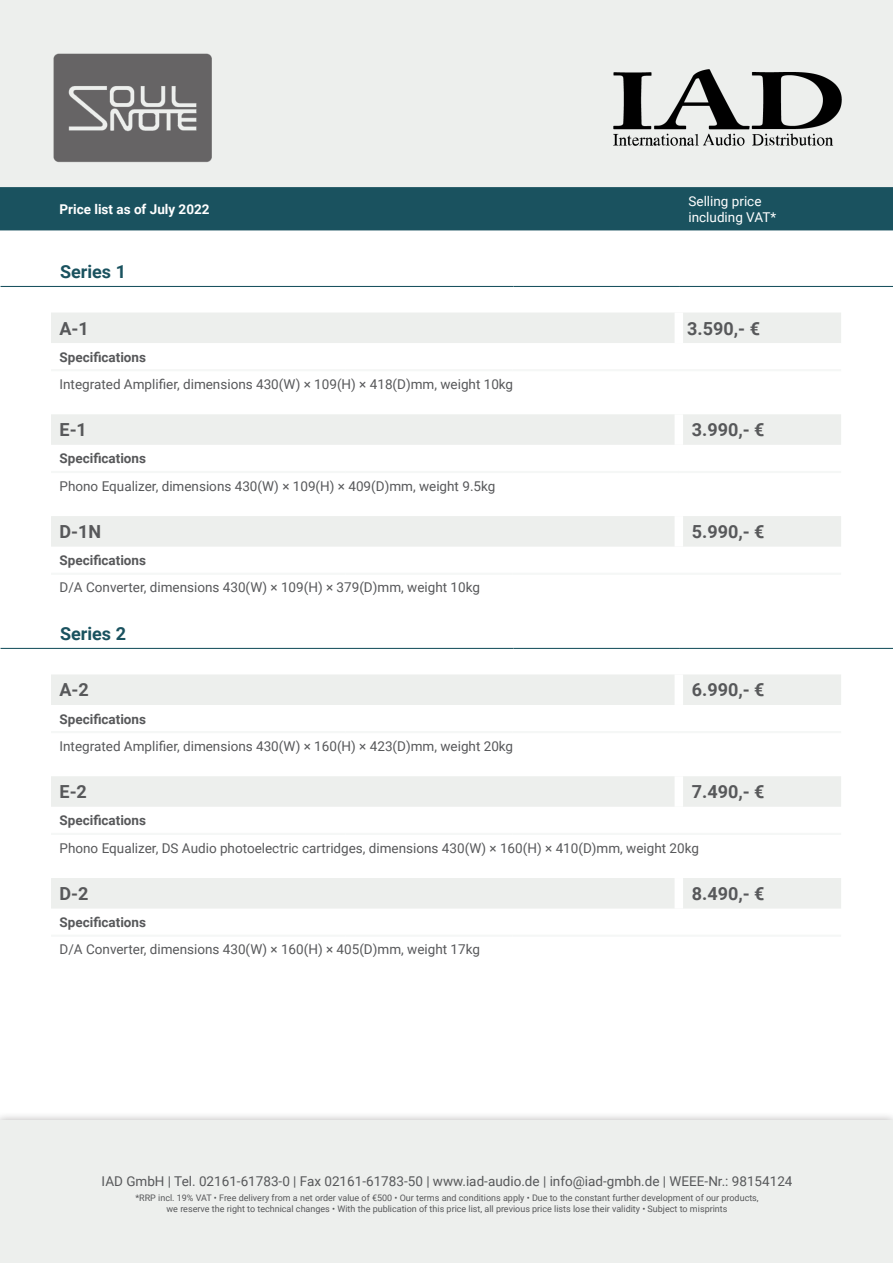
<style>
.page{position:relative;width:893px;height:1263px;background:#fff}
.page>*{position:absolute;margin:0;border:0;box-sizing:border-box;transform-origin:0 0}
.Artikel-Headline-VKP{font:700 18px "Roboto";color:#57585a}
.Artikel-Headline-Nam{font:700 18px "Roboto";color:#57585a}
.Kategorie-Headline{font:700 18px "Roboto";color:#1a525f}
.Artikel-Text{font:13.5px "Roboto";color:#57585a}
.Artikel-Subline{font:700 13.5px "Roboto";color:#57585a}
.t1{font:13.5px/16.2px "Roboto";color:#fff}
.t2{font:700 13.5px "Roboto";color:#fff}
.t3{font:9px/10.8px "Roboto";color:#57585a;text-align:center}
</style>
<div class="page">
<div style="left:0;top:0;width:893px;height:187px;background:#edefed"></div>
<div style="left:0;top:1112px;width:893px;height:151px;background:#231f20;opacity:.35"></div>
<div style="left:0;top:1121px;width:893px;height:142px;background:#edefed"></div>
<img style="left:613px;top:69px;width:229px;height:76px">
<img style="left:53px;top:53px;width:159px;height:110px">
<div style="left:0;top:187px;width:893px;height:43px;background:#1a525f"></div>
<hr style="left:1px;top:286px;width:512px;height:1px;background:#1a525f">
<hr style="left:513px;top:286px;width:167px;height:1px;background:#1a525f">
<hr style="left:680px;top:286px;width:213px;height:1px;background:#1a525f">
<hr style="left:1px;top:648px;width:512px;height:1px;background:#1a525f">
<hr style="left:513px;top:648px;width:167px;height:1px;background:#1a525f">
<hr style="left:680px;top:648px;width:213px;height:1px;background:#1a525f">
<div style="left:51px;top:313px;width:790px;height:30px;background:#edefed"></div>
<hr style="left:51px;top:369px;width:295px;height:2px;background:#f5f7f6">
<hr style="left:346px;top:369px;width:166px;height:2px;background:#f5f7f6">
<hr style="left:512px;top:369px;width:167px;height:2px;background:#f5f7f6">
<hr style="left:679px;top:369px;width:162px;height:2px;background:#f5f7f6">
<div style="left:675px;top:312px;width:8px;height:31px;background:#fff"></div>
<div style="left:51px;top:675px;width:790px;height:30px;background:#edefed"></div>
<hr style="left:51px;top:731px;width:295px;height:2px;background:#f5f7f6">
<hr style="left:346px;top:731px;width:166px;height:2px;background:#f5f7f6">
<hr style="left:512px;top:731px;width:167px;height:2px;background:#f5f7f6">
<hr style="left:679px;top:731px;width:162px;height:2px;background:#f5f7f6">
<div style="left:675px;top:674px;width:8px;height:31px;background:#fff"></div>
<div style="left:51px;top:414px;width:790px;height:31px;background:#edefed"></div>
<hr style="left:51px;top:471px;width:295px;height:2px;background:#f5f7f6">
<hr style="left:346px;top:471px;width:166px;height:2px;background:#f5f7f6">
<hr style="left:512px;top:471px;width:167px;height:2px;background:#f5f7f6">
<hr style="left:679px;top:471px;width:162px;height:2px;background:#f5f7f6">
<div style="left:675px;top:414px;width:8px;height:31px;background:#fff"></div>
<div style="left:51px;top:776px;width:790px;height:31px;background:#edefed"></div>
<hr style="left:51px;top:833px;width:295px;height:2px;background:#f5f7f6">
<hr style="left:346px;top:833px;width:166px;height:2px;background:#f5f7f6">
<hr style="left:512px;top:833px;width:167px;height:2px;background:#f5f7f6">
<hr style="left:679px;top:833px;width:162px;height:2px;background:#f5f7f6">
<div style="left:675px;top:776px;width:8px;height:31px;background:#fff"></div>
<div style="left:51px;top:516px;width:790px;height:31px;background:#edefed"></div>
<hr style="left:51px;top:573px;width:295px;height:2px;background:#f5f7f6">
<hr style="left:346px;top:573px;width:166px;height:2px;background:#f5f7f6">
<hr style="left:512px;top:573px;width:167px;height:2px;background:#f5f7f6">
<hr style="left:679px;top:573px;width:162px;height:2px;background:#f5f7f6">
<div style="left:675px;top:516px;width:8px;height:31px;background:#fff"></div>
<div style="left:51px;top:878px;width:790px;height:30px;background:#edefed"></div>
<hr style="left:51px;top:935px;width:295px;height:2px;background:#f5f7f6">
<hr style="left:346px;top:935px;width:166px;height:2px;background:#f5f7f6">
<hr style="left:512px;top:935px;width:167px;height:2px;background:#f5f7f6">
<hr style="left:679px;top:935px;width:162px;height:2px;background:#f5f7f6">
<div style="left:675px;top:878px;width:8px;height:30px;background:#fff"></div>
<p class="t2" style="left:60px;top:200px;width:152px">Price list as of July 2022</p>
<p class="t1" style="left:688px;top:192px;width:89px">Selling price including VAT*</p>
<p class="Kategorie-Headline" style="left:60px;top:259px;width:67px">Series 1</p>
<p class="Artikel-Headline-Nam" style="left:60px;top:315px;width:31px">A-1</p>
<p class="Artikel-Headline-VKP" style="left:687px;top:315px;width:74px">3.590,- €</p>
<p class="Artikel-Subline" style="left:60px;top:347px;width:88px">Specifications</p>
<p class="Artikel-Text" style="left:60px;top:374px;width:455px">Integrated Amplifier, dimensions 430(W) × 109(H) × 418(D)mm, weight 10kg</p>
<p class="Artikel-Headline-Nam" style="left:60px;top:417px;width:29px">E-1</p>
<p class="Artikel-Headline-VKP" style="left:692px;top:417px;width:74px">3.990,- €</p>
<p class="Artikel-Subline" style="left:60px;top:449px;width:88px">Specifications</p>
<p class="Artikel-Text" style="left:60px;top:476px;width:437px">Phono Equalizer, dimensions 430(W) × 109(H) × 409(D)mm, weight 9.5kg</p>
<p class="Artikel-Headline-Nam" style="left:60px;top:519px;width:43px">D-1N</p>
<p class="Artikel-Headline-VKP" style="left:692px;top:519px;width:74px">5.990,- €</p>
<p class="Artikel-Subline" style="left:60px;top:551px;width:88px">Specifications</p>
<p class="Artikel-Text" style="left:60px;top:578px;width:422px">D/A Converter, dimensions 430(W) × 109(H) × 379(D)mm, weight 10kg</p>
<p class="Kategorie-Headline" style="left:60px;top:621px;width:67px">Series 2</p>
<p class="Artikel-Headline-Nam" style="left:60px;top:677px;width:31px">A-2</p>
<p class="Artikel-Headline-VKP" style="left:692px;top:677px;width:74px">6.990,- €</p>
<p class="Artikel-Subline" style="left:60px;top:709px;width:88px">Specifications</p>
<p class="Artikel-Text" style="left:60px;top:736px;width:455px">Integrated Amplifier, dimensions 430(W) × 160(H) × 423(D)mm, weight 20kg</p>
<p class="Artikel-Headline-Nam" style="left:60px;top:779px;width:29px">E-2</p>
<p class="Artikel-Headline-VKP" style="left:692px;top:779px;width:74px">7.490,- €</p>
<p class="Artikel-Subline" style="left:60px;top:811px;width:88px">Specifications</p>
<p class="Artikel-Text" style="left:60px;top:838px;width:641px">Phono Equalizer, DS Audio photoelectric cartridges, dimensions 430(W) × 160(H) × 410(D)mm, weight 20kg</p>
<p class="Artikel-Headline-Nam" style="left:60px;top:881px;width:31px">D-2</p>
<p class="Artikel-Headline-VKP" style="left:692px;top:881px;width:74px">8.490,- €</p>
<p class="Artikel-Subline" style="left:60px;top:913px;width:88px">Specifications</p>
<p class="Artikel-Text" style="left:60px;top:940px;width:422px">D/A Converter, dimensions 430(W) × 160(H) × 405(D)mm, weight 17kg</p>
<p class="Artikel-Text" style="left:102px;top:1172px;width:692px">IAD GmbH | Tel. 02161-61783-0 | Fax 02161-61783-50 | www.iad-audio.de | info@iad-gmbh.de | WEEE-Nr.: 98154124</p>
<p class="t3" style="left:135px;top:1192px;width:625px">*RRP incl. 19% VAT • Free delivery from a net order value of €500 • Our terms and conditions apply • Due to the constant further development of our products, we reserve the right to technical changes • With the publication of this price list, all previous price lists lose their validity • Subject to misprints</p>
</div>
